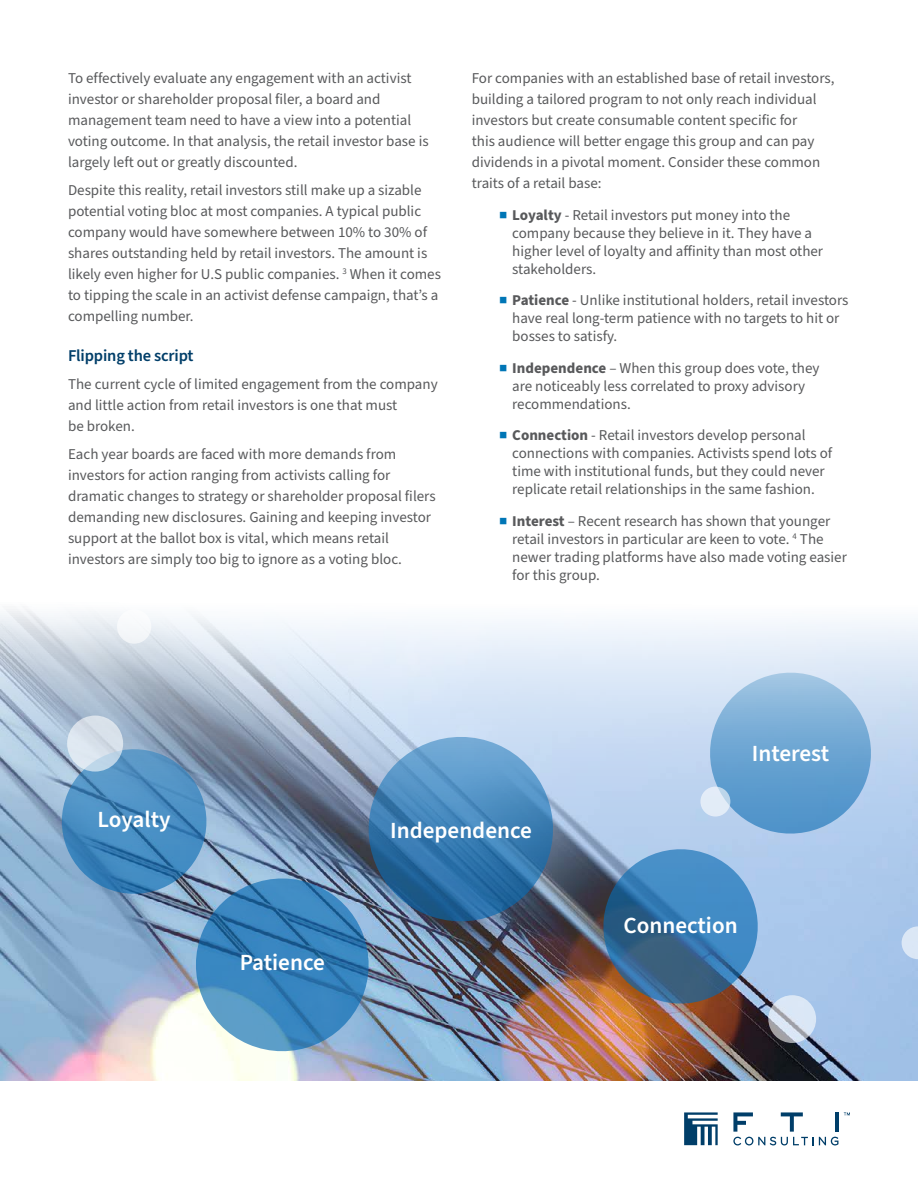
<style>
.page{position:relative;width:918px;height:1188px;background:#fff}
.page>*{position:absolute;margin:0;border:0;box-sizing:border-box;transform-origin:0 0}
.t1{font:600 23.1px "Source Sans Pro";color:#fff}
.t2{font:600 16.5px "Source Sans Pro";letter-spacing:-.01em;color:#003e69}
.t3{font:15px/21px "Source Sans Pro";color:#58595b}
.s1{color:#0076b6}
.s2{font-weight:700}
</style>
<div class="page">
<svg style="left:684px;top:1112px;width:34px;height:33px"></svg>
<svg style="left:844px;top:1112px;width:6px;height:3px"></svg>
<hr style="left:835px;top:1112px;width:4px;height:20px;background:#003e69">
<svg style="left:733px;top:1112px;width:105px;height:33px"></svg>
<img style="left:0;top:609px;width:917px;height:471px">
<svg style="left:710px;top:673px;width:161px;height:161px"></svg>
<svg style="left:603px;top:849px;width:155px;height:155px"></svg>
<img style="left:62px;top:737px;width:491px;height:314px">
<div style="left:117px;top:609px;width:34px;height:35px;background:#f6f8fa;border-radius:50%"></div>
<svg style="left:768px;top:995px;width:48px;height:48px;fill:#dae7f5"></svg>
<svg style="left:902px;top:926px;width:16px;height:33px"></svg>
<svg style="left:700px;top:787px;width:30px;height:30px"></svg>
<svg style="left:67px;top:716px;width:56px;height:56px;fill:#d8e1ea"></svg>
<p class="t3" style="left:68px;top:68px;width:362px">To effectively evaluate any engagement with an activist investor or shareholder proposal filer, a board and management team need to have a view into a potential voting outcome. In that analysis, the retail investor base is largely left out or greatly discounted.</p>
<p class="t3" style="left:68px;top:180px;width:374px">Despite this reality, retail investors still make up a sizable potential voting bloc at most companies. A typical public company would have somewhere between 10% to 30% of shares outstanding held by retail investors. The amount is likely even higher for U.S public companies. <sup>3</sup> When it comes to tipping the scale in an activist defense campaign, that’s a compelling number.</p>
<p class="t2" style="left:68px;top:345px;width:127px">Flipping the script</p>
<p class="t3" style="left:68px;top:374px;width:371px">The current cycle of limited engagement from the company and little action from retail investors is one that must<br>be broken.</p>
<p class="t3" style="left:68px;top:444px;width:369px">Each year boards are faced with more demands from investors for action ranging from activists calling for dramatic changes to strategy or shareholder proposal filers demanding new disclosures. Gaining and keeping investor support at the ballot box is vital, which means retail investors are simply too big to ignore as a voting bloc.</p>
<p class="t3" style="left:472px;top:68px;width:364px">For companies with an established base of retail investors, building a tailored program to not only reach individual investors but create consumable content specific for<br>this audience will better engage this group and can pay dividends in a pivotal moment. Consider these common traits of a retail base:</p>
<p class="t3" style="left:512px;top:206px;width:312px;line-height:18px;text-indent:-14px"><span class="s1">■</span> <span class="s2">Loyalty</span> - Retail investors put money into the company because they believe in it. They have a higher level of loyalty and affinity than most other stakeholders.</p>
<p class="t3" style="left:512px;top:292px;width:338px;line-height:18px;text-indent:-14px"><span class="s1">■</span> <span class="s2">Patience</span> - Unlike institutional holders, retail investors have real long-term patience with no targets to hit or bosses to satisfy.</p>
<p class="t3" style="left:512px;top:359px;width:309px;line-height:18px;text-indent:-14px"><span class="s1">■</span> <span class="s2">Independence</span> – When this group does vote, they are noticeably less correlated to proxy advisory recommendations.</p>
<p class="t3" style="left:512px;top:427px;width:322px;line-height:18px;text-indent:-14px"><span class="s1">■</span> <span class="s2">Connection</span> - Retail investors develop personal connections with companies. Activists spend lots of time with institutional funds, but they could never replicate retail relationships in the same fashion.</p>
<p class="t3" style="left:512px;top:512px;width:336px;line-height:18px;text-indent:-14px"><span class="s1">■</span> <span class="s2">Interest</span> – Recent research has shown that younger retail investors in particular are keen to vote. <sup>4</sup> The newer trading platforms have also made voting easier for this group.</p>
<h1 class="t1" style="left:752px;top:738px;width:79px">Interest</h1>
<h1 class="t1" style="left:98px;top:804px;width:75px">Loyalty</h1>
<h1 class="t1" style="left:240px;top:947px;width:87px">Patience</h1>
<h1 class="t1" style="left:390px;top:815px;width:143px">Independence</h1>
<h1 class="t1" style="left:623px;top:910px;width:116px">Connection</h1>
</div>
